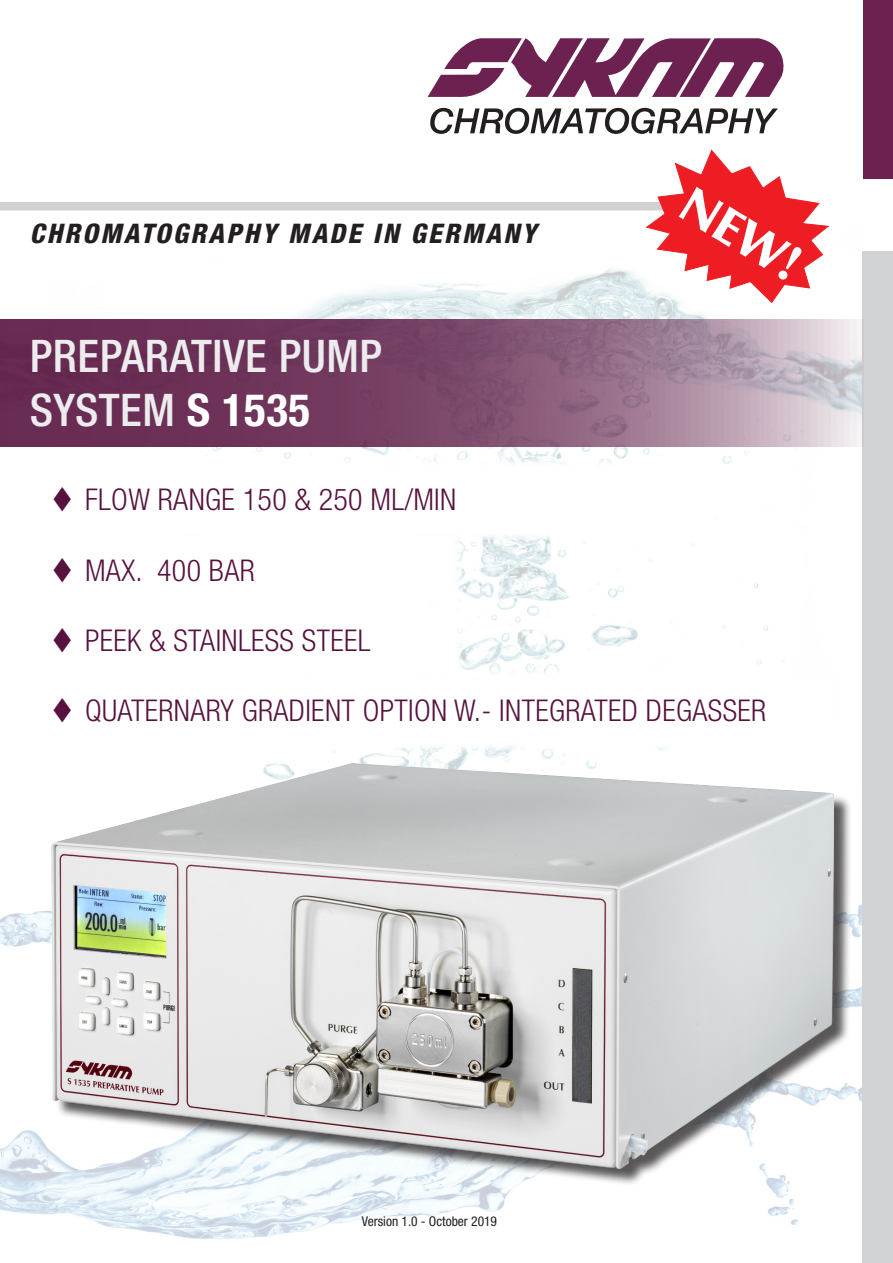
<style>
.page{position:relative;width:893px;height:1263px;background:#fff}
.page>*{position:absolute;margin:0;border:0;box-sizing:border-box;transform-origin:0 0}
.Titel_Header{font:500 condensed 45px "Helvetica Neue LT Std";letter-spacing:.01em;color:#ececee}
.t1{font:300 condensed 30px "Helvetica Neue LT Std";letter-spacing:.01em;color:#57123e}
.t2{font:italic 800 condensed 27px "Helvetica Neue";letter-spacing:.09em;color:#231f20}
.t3{font:condensed 13.5px "Helvetica Neue";color:#231f20}
.s1{font-weight:700;color:#fff}
</style>
<div class="page">
<img style="left:0;top:845px;width:862px;height:394px">
<img style="left:0;top:225px;width:857px;height:538px">
<div style="left:862px;top:251px;width:31px;height:1012px;background:#d1d2d4"></div>
<div style="left:863px;top:0;width:30px;height:179px;background:#6d2150"></div>
<svg style="left:0;top:319px;width:862px;height:127px;background:#885c7a"></svg>
<svg style="left:428px;top:38px;width:356px;height:59px"></svg>
<svg style="left:430px;top:108px;width:348px;height:26px"></svg>
<div style="left:54px;top:766px;width:798px;height:421px;background:#231f20;opacity:.75"></div>
<img style="left:52px;top:763px;width:781px;height:405px">
<div style="left:0;top:459px;width:717px;height:81px;background:#fff"></div>
<div style="left:0;top:529px;width:461px;height:81px;background:#fff"></div>
<div style="left:0;top:600px;width:461px;height:80px;background:#fff"></div>
<div style="left:0;top:670px;width:843px;height:81px;background:#fff"></div>
<svg style="left:0;top:150px;width:828px;height:152px"></svg>
<p class="t2" style="left:30px;top:217px;width:508px">CHROMATOGRAPHY MADE IN GERMANY</p>
<p class="Titel_Header" style="left:30px;top:329px;width:354px">PREPARATIVE PUMP</p>
<p class="Titel_Header" style="left:30px;top:383px;width:282px">SYSTEM <span class="s1">S 1535</span></p>
<p class="t1" style="left:85px;top:483px;width:373px">FLOW RANGE 150 &amp; 250 ML/MIN</p>
<p class="t1" style="left:85px;top:553px;width:171px">MAX. 400 BAR</p>
<p class="t1" style="left:85px;top:623px;width:287px">PEEK &amp; STAINLESS STEEL</p>
<p class="t1" style="left:85px;top:693px;width:683px">QUATERNARY GRADIENT OPTION W.- INTEGRATED DEGASSER</p>
<p class="t3" style="left:362px;top:1214px;width:137px">Version 1.0 - October 2019</p>
</div>
